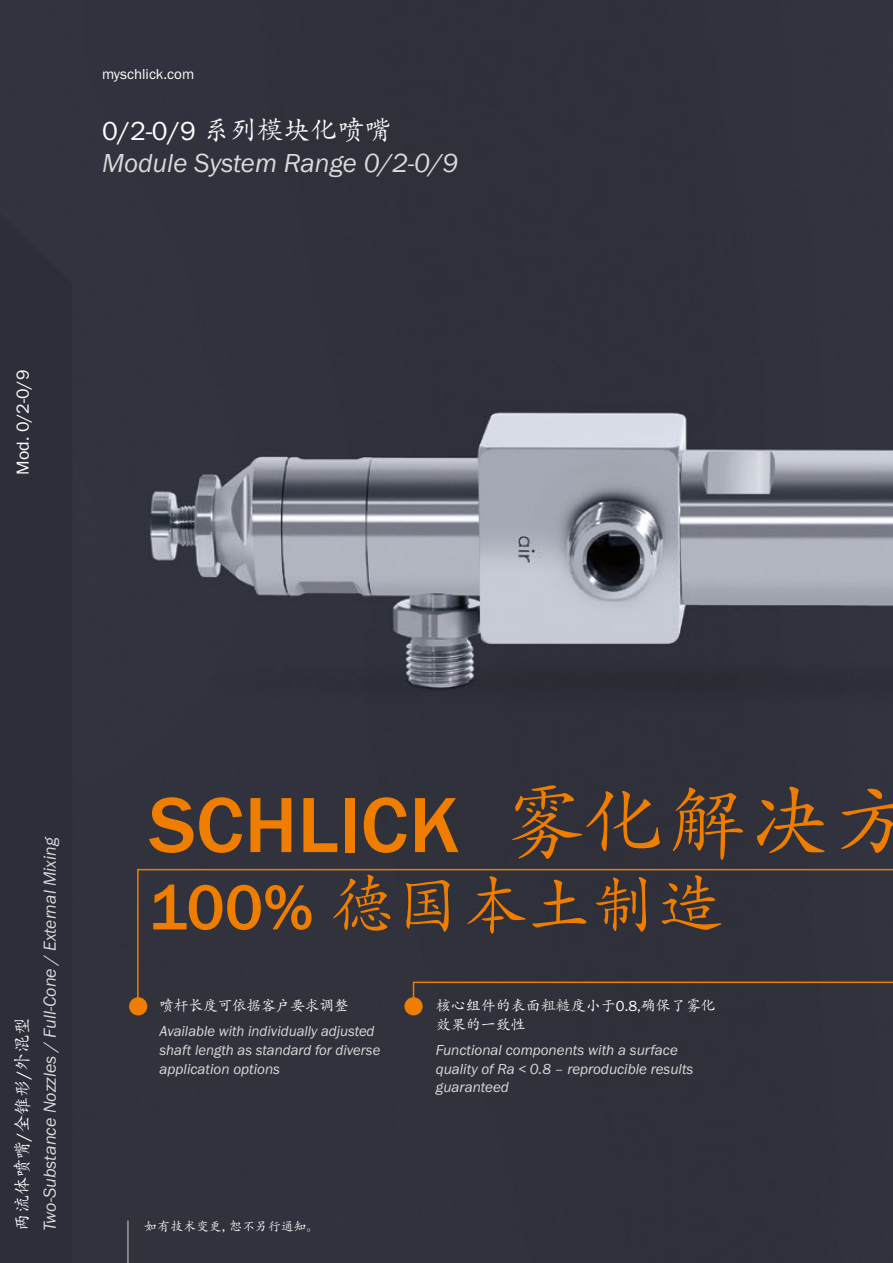
<style>
.page{position:relative;width:893px;height:1263px;background:#fff}
.page>*{position:absolute;margin:0;border:0;box-sizing:border-box;transform-origin:0 0}
.t1{font:500 81px "Franklin Gothic Itc T";color:#ef7d00}
.t2{font:66px "Adobe Kaiti Std";color:#ef7d00}
.t3{font:italic 27px/31.5px "Franklin Gothic Itc T";color:#dadada}
.t4{font:italic 18px "Franklin Gothic Itc T";color:#dadada}
.t5{font:18px "Adobe Kaiti Std";color:#fff}
.t6{font:18px "Franklin Gothic Itc T";color:#fff}
.t7{font:italic 15px/18.8px "Franklin Gothic Itc T";color:#dadada}
.t8{font:15px/18.8px "Adobe Kaiti Std";color:#fff}
.t9{font:15px "Franklin Gothic Itc T";color:#fff}
.t10{font:12.75px "Adobe Kaiti Std";letter-spacing:.01em;color:#fff}
.s1{font-style:normal;color:#fff}
.s2{font-family:"Adobe Kaiti Std";font-style:normal;color:#fff}
.s3{font-family:"Franklin Gothic Itc T"}
.s4{font-family:"Adobe Kaiti Std";font-weight:400}
.s5{font-family:"Franklin Gothic Itc T";font-weight:500}
</style>
<div class="page">
<img style="left:0;top:0;width:893px;height:1263px">
<div style="left:129px;top:997px;width:18px;height:18px;background:#ef7d00;border-radius:50%"></div>
<div style="left:404px;top:997px;width:19px;height:18px;background:#ef7d00;border-radius:50%"></div>
<svg style="left:136px;top:556px;width:757px;height:450px;background:#43444e"></svg>
<div style="left:412px;top:868px;width:481px;height:140px;background:#30313a"></div>
<hr style="left:128px;top:1220px;width:1px;height:43px;background:#9d9d9c">
<div style="left:0;top:201px;width:72px;height:1062px;background:#2c2e39"></div>
<p class="t9" style="left:102px;top:65px;width:94px">myschlick.com</p>
<p class="t3" style="left:102px;top:115px;width:358px"><span class="s1">0/2-0/9</span> <span class="s2">系列模块化喷嘴<br></span>Module System Range 0/2-0/9</p>
<p class="t6" style="left:12px;top:475px;width:107px;rotate:-90deg">Mod. 0/2-0/9</p>
<p class="t5" style="left:11px;top:1231px;width:216px;rotate:-90deg">两流体喷嘴<span class="s3">/</span>全锥形<span class="s3">/</span>外混型</p>
<p class="t4" style="left:39px;top:1231px;width:396px;rotate:-90deg">Two-Substance Nozzles / Full-Cone / External Mixing</p>
<p class="t1" style="left:149px;top:778px;width:767px">SCHLICK <span class="s4">雾化解决方</span></p>
<p class="t2" style="left:149px;top:864px;width:575px"><span class="s5">100%</span> 德国本土制造</p>
<p class="t8" style="left:159px;top:996px;width:191px">喷杆长度可依据客户要求调整</p>
<p class="t7" style="left:159px;top:1021px;width:222px">Available with individually adjusted shaft length as standard for diverse application options</p>
<p class="t10" style="left:145px;top:1219px;width:176px">如有技术变更，恕不另行通知。</p>
<p class="t8" style="left:436px;top:996px;width:282px">核心组件的表面粗糙度小于<span class="s3">0.8,</span>确保了雾化效果的一致性</p>
<p class="t7" style="left:436px;top:1040px;width:259px">Functional components with a surface quality of Ra &lt; 0.8 – reproducible results guaranteed</p>
</div>
